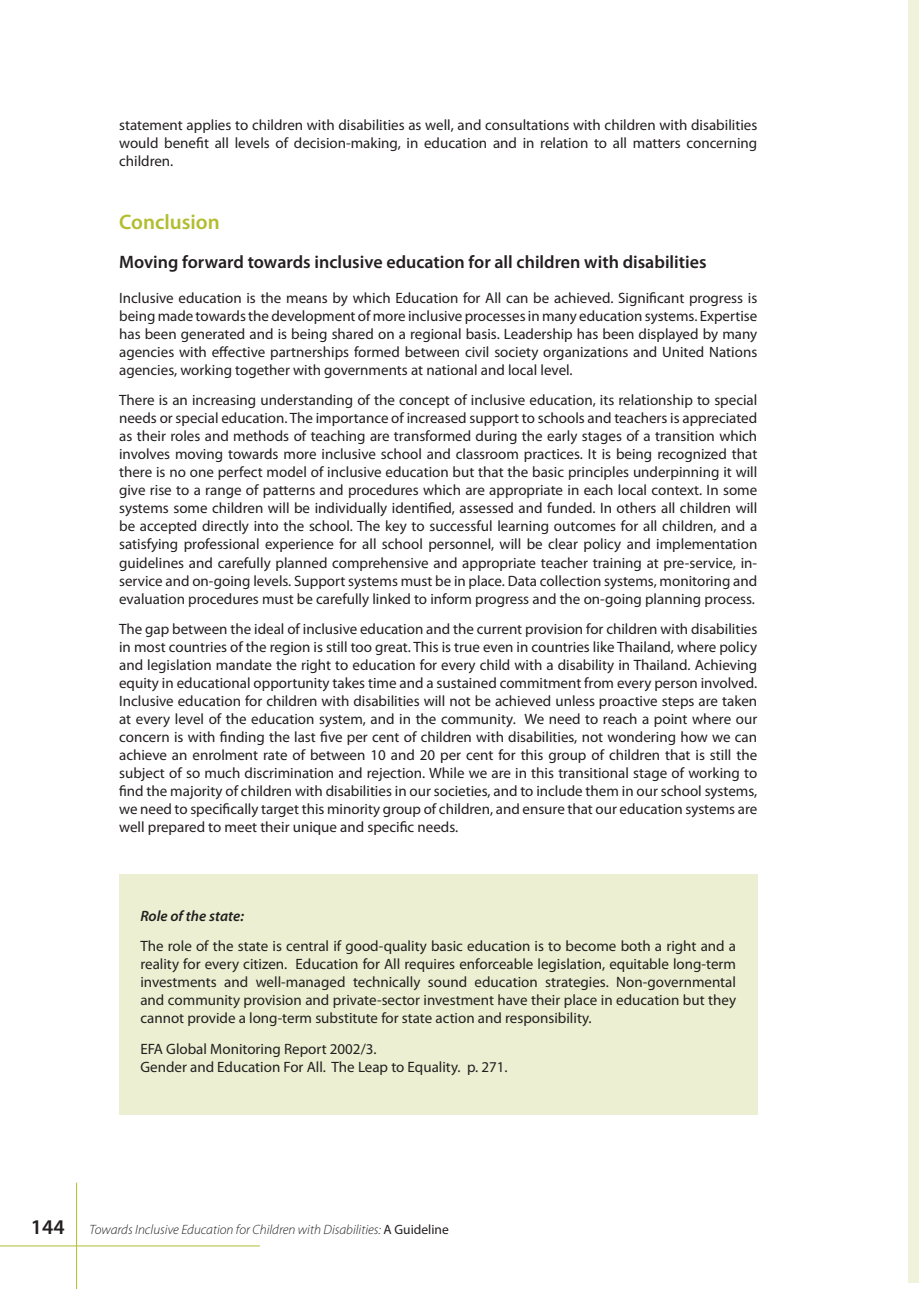
<style>
.page{position:relative;width:919px;height:1289px;background:#fff}
.page>*{position:absolute;margin:0;border:0;box-sizing:border-box;transform-origin:0 0}
.t1{font:600 21px "Myriad Pro";color:#b2bd30}
.t2{font:600 18px "Myriad Pro";color:#231f20}
.t3{font:15px/18px "Myriad Pro";color:#231f20;text-align:justify}
.t4{font:italic 600 15px "Myriad Pro";color:#231f20}
.t5{font:italic 300 13.5px "Myriad Pro";color:#231f20}
.s1{font-weight:600;font-style:normal;font-size:21px}
.s2{font-weight:400;font-style:normal}
</style>
<div class="page">
<hr style="left:76px;top:1182px;width:1px;height:106px;background:#b2bd30">
<hr style="left:0;top:1245px;width:260px;height:1px;background:#b2bd30">
<div style="left:908px;top:0;width:10px;height:1282px;background:#f0f2db"></div>
<div style="left:119px;top:873px;width:638px;height:241px;background:#ecefd1"></div>
<p class="t3" style="left:119px;top:116px;width:639px">statement applies to children with disabilities as well, and consultations with children with disabilities would benefit all levels of decision-making, in education and in relation to all matters concerning children.</p>
<h1 class="t1" style="left:119px;top:208px;width:102px">Conclusion</h1>
<p class="t2" style="left:119px;top:250px;width:589px">Moving forward towards inclusive education for all children with disabilities</p>
<p class="t3" style="left:119px;top:288px;width:639px">Inclusive education is the means by which Education for All can be achieved. Significant progress is being made towards the development of more inclusive processes in many education systems. Expertise has been generated and is being shared on a regional basis. Leadership has been displayed by many agencies with effective partnerships formed between civil society organizations and United Nations agencies, working together with governments at national and local level.</p>
<p class="t3" style="left:119px;top:391px;width:639px">There is an increasing understanding of the concept of inclusive education, its relationship to special needs or special education. The importance of increased support to schools and teachers is appreciated as their roles and methods of teaching are transformed during the early stages of a transition which involves moving towards more inclusive school and classroom practices. It is being recognized that there is no one perfect model of inclusive education but that the basic principles underpinning it will give rise to a range of patterns and procedures which are appropriate in each local context. In some systems some children will be individually identified, assessed and funded. In others all children will be accepted directly into the school. The key to successful learning outcomes for all children, and a satisfying professional experience for all school personnel, will be clear policy and implementation guidelines and carefully planned comprehensive and appropriate teacher training at pre-service, in&shy;service and on-going levels. Support systems must be in place. Data collection systems, monitoring and evaluation procedures must be carefully linked to inform progress and the on-going planning process.</p>
<p class="t3" style="left:119px;top:620px;width:639px">The gap between the ideal of inclusive education and the current provision for children with disabilities in most countries of the region is still too great. This is true even in countries like Thailand, where policy and legislation mandate the right to education for every child with a disability in Thailand. Achieving equity in educational opportunity takes time and a sustained commitment from every person involved.<br>Inclusive education for children with disabilities will not be achieved unless proactive steps are taken at every level of the education system, and in the community. We need to reach a point where our concern is with finding the last five per cent of children with disabilities, not wondering how we can achieve an enrolment rate of between 10 and 20 per cent for this group of children that is still the subject of so much discrimination and rejection. While we are in this transitional stage of working to find the majority of children with disabilities in our societies, and to include them in our school systems, we need to specifically target this minority group of children, and ensure that our education systems are well prepared to meet their unique and specific needs.</p>
<p class="t4" style="left:140px;top:906px;width:105px">Role of the state:</p>
<p class="t3" style="left:140px;top:937px;width:597px">The role of the state is central if good-quality basic education is to become both a right and a reality for every citizen. Education for All requires enforceable legislation, equitable long-term investments and well-managed technically sound education strategies. Non-governmental and community provision and private-sector investment have their place in education but they cannot provide a long-term substitute for state action and responsibility.</p>
<p class="t3" style="left:140px;top:1039px;width:367px">EFA Global Monitoring Report 2002/3.<br>Gender and Education For All. The Leap to Equality. p. 271.</p>
<p class="t5" style="left:31px;top:1221px;width:419px"><span class="s1">144</span> Towards Inclusive Education for Children with Disabilities: <span class="s2">A Guideline</span></p>
</div>
